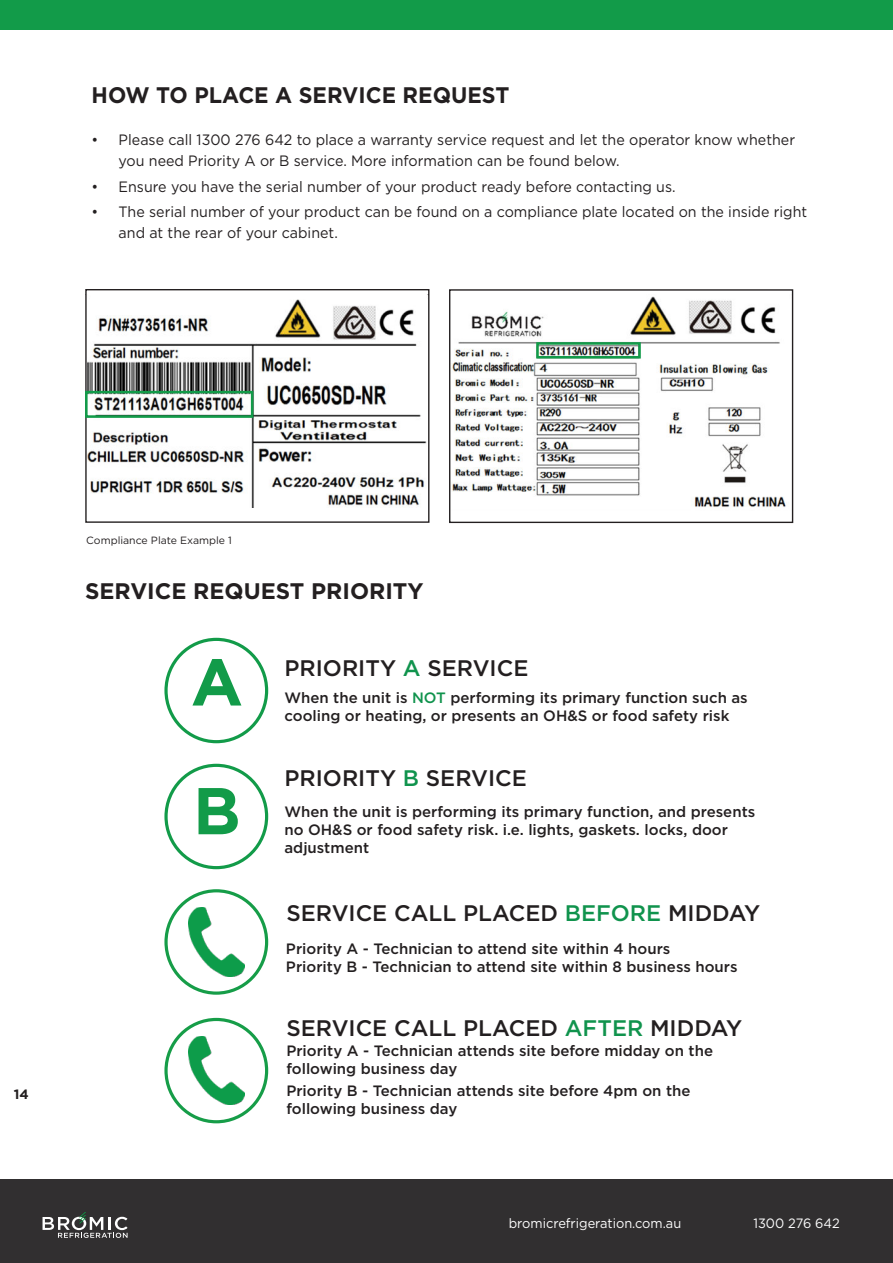
<style>
.page{position:relative;width:893px;height:1263px;background:#fff}
.page>*{position:absolute;margin:0;border:0;box-sizing:border-box;transform-origin:0 0}
.t1{font:700 66px/128.7px "Gotham";color:#129b49}
.t2{font:500 22.5px "Gotham";color:#231f20}
.t3{font:700 22.5px "Gotham";color:#231f20;scale:.96 1}
.t4{font:700 22.5px "Gotham";color:#231f20}
.t5{font:500 15px/18px "Gotham";color:#231f20}
.t6{font:15px/21px "Gotham";color:#231f20;scale:.95 1}
.t7{font:13.5px "Gotham";color:#fff;scale:.95 1}
.t8{font:700 13.5px "Gotham";color:#231f20}
.t9{font:10.5px "Gotham";color:#231f20}
.s1{color:#10934d}
</style>
<div class="page">
<div style="left:0;top:1179px;width:893px;height:84px;background:#312f30"></div>
<svg style="left:43px;top:1212px;width:85px;height:26px"></svg>
<div style="left:0;top:0;width:436px;height:30px;background:#129b49"></div>
<div style="left:436px;top:0;width:457px;height:30px;background:#129b49"></div>
<img style="left:87px;top:299px;width:340px;height:209px">
<div style="left:85px;top:289px;width:344px;height:234px;border:1px solid #231f20"></div>
<img style="left:451px;top:296px;width:335px;height:211px">
<div style="left:449px;top:289px;width:344px;height:234px;border:1px solid #231f20"></div>
<div style="left:85px;top:391px;width:168px;height:27px;border:3px solid #129b49"></div>
<div style="left:536px;top:342px;width:105px;height:16px;border:3px solid #129b49"></div>
<div style="left:164px;top:638px;width:104px;height:105px;border:3px solid #129b49;border-radius:50%"></div>
<div style="left:164px;top:764px;width:104px;height:105px;border:3px solid #129b49;border-radius:50%"></div>
<hr style="left:892px;top:1029px;width:1px;height:234px;background:#fff">
<img style="left:188px;top:908px;width:56px;height:68px">
<div style="left:164px;top:889px;width:104px;height:106px;border:3px solid #169d48;border-radius:50%"></div>
<img style="left:188px;top:1036px;width:56px;height:69px">
<div style="left:164px;top:1018px;width:104px;height:105px;border:3px solid #169d48;border-radius:50%"></div>
<h2 class="t3" style="left:92px;top:85px;width:437px">HOW TO PLACE A SERVICE REQUEST</h2>
<p class="t6" style="left:119px;top:130px;width:714px;text-indent:-27px">• Please call 1300 276 642 to place a warranty service request and let the operator know whether you need Priority A or B service. More information can be found below.</p>
<p class="t6" style="left:92px;top:176px;width:616px">• Ensure you have the serial number of your product ready before contacting us.</p>
<p class="t6" style="left:119px;top:202px;width:726px;text-indent:-27px">• The serial number of your product can be found on a compliance plate located on the inside right and at the rear of your cabinet.</p>
<p class="t8" style="left:14px;top:1089px;width:16px">14</p>
<p class="t9" style="left:86px;top:536px;width:147px">Compliance Plate Example 1</p>
<h2 class="t4" style="left:85px;top:581px;width:340px">SERVICE REQUEST PRIORITY</h2>
<h1 class="t1" style="left:191px;top:621px;width:54px">A<br>B</h1>
<h2 class="t2" style="left:284px;top:658px;width:245px">PRIORITY <span class="s1">A</span> SERVICE</h2>
<p class="t5" style="left:284px;top:689px;width:465px">When the unit is <span class="s1">NOT</span> performing its primary function such as cooling or heating, or presents an OH&amp;S or food safety risk</p>
<h2 class="t2" style="left:284px;top:768px;width:244px">PRIORITY <span class="s1">B</span> SERVICE</h2>
<p class="t5" style="left:284px;top:803px;width:472px">When the unit is performing its primary function, and presents no OH&amp;S or food safety risk. i.e. lights, gaskets. locks, door adjustment</p>
<h2 class="t2" style="left:286px;top:903px;width:475px">SERVICE CALL PLACED <span class="s1">BEFORE</span> MIDDAY</h2>
<p class="t5" style="left:286px;top:940px;width:453px">Priority A - Technician to attend site within 4 hours<br>Priority B - Technician to attend site within 8 business hours</p>
<h2 class="t2" style="left:286px;top:1018px;width:457px">SERVICE CALL PLACED <span class="s1">AFTER</span> MIDDAY</h2>
<p class="t5" style="left:286px;top:1042px;width:428px">Priority A - Technician attends site before midday on the following business day</p>
<p class="t5" style="left:286px;top:1083px;width:406px">Priority B - Technician attends site before 4pm on the following business day</p>
<p class="t7" style="left:509px;top:1217px;width:183px">bromicrefrigeration.com.au</p>
<p class="t7" style="left:753px;top:1217px;width:92px">1300 276 642</p>
</div>
